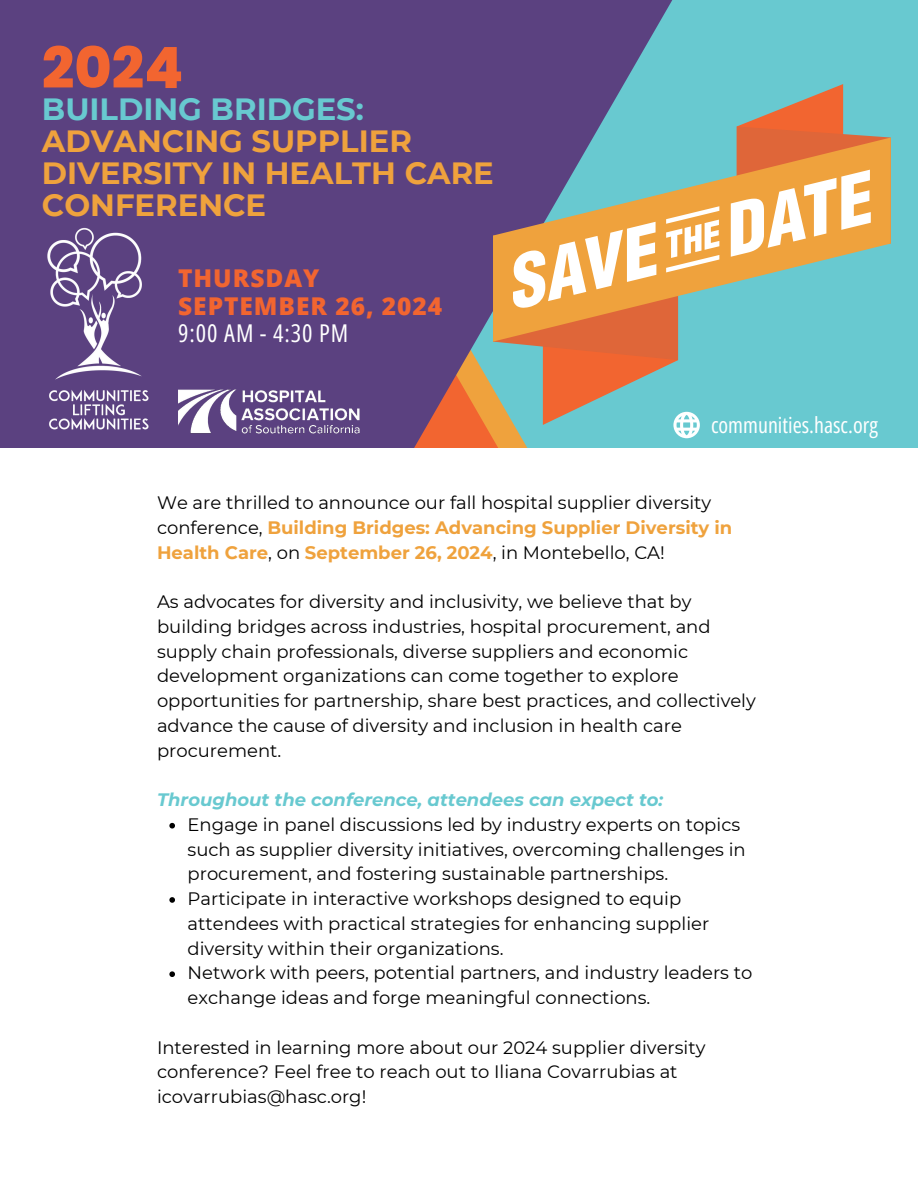
<style>
.page{position:relative;width:918px;height:1188px;background:#fff}
.page>*{position:absolute;margin:0;border:0;box-sizing:border-box;transform-origin:0 0}
.t1{font:800 57px "Poppins";color:#f26530}
.t2{font:700 30.75px/31.8px "Montserrat";color:#efa23d}
.t3{font:800 24.45px/27.8px "Open Sans";letter-spacing:.04em;color:#f26530}
.t4{font:24.45px "Open Sans Condensed";letter-spacing:.04em;color:#fff}
.t5{font:22.05px "Open Sans Condensed";color:#fff}
.t6{font:18px/24.8px "Montserrat";color:#000}
.t7{font:italic 700 18px "Montserrat";color:#68c9d0}
.s1{color:#68c9d0}
.s2{font-weight:700;color:#efa23d}
</style>
<div class="page">
<div style="left:370px;top:0;width:548px;height:520px;background:#68c9d0"></div>
<div style="left:0;top:0;width:673px;height:477px;background:#5b4180"></div>
<img style="left:47px;top:227px;width:102px;height:203px">
<svg style="left:553px;top:138px;width:283px;height:148px;fill:#68c9d0"></svg>
<svg style="left:493px;top:206px;width:226px;height:232px;background:#c2aa82"></svg>
<svg style="left:731px;top:84px;width:160px;height:173px"></svg>
<img style="left:178px;top:389px;width:182px;height:45px">
<div style="left:0;top:448px;width:918px;height:740px;background:#fff"></div>
<svg style="left:169px;top:823px;width:6px;height:6px"></svg>
<svg style="left:169px;top:897px;width:6px;height:6px"></svg>
<svg style="left:169px;top:971px;width:6px;height:6px"></svg>
<h3 class="t1" style="left:42px;top:28px;width:143px">2024</h3>
<h4 class="t2" style="left:42px;top:94px;width:453px"><span class="s1">BUILDING BRIDGES:<br></span>ADVANCING SUPPLIER<br>DIVERSITY IN HEALTH CARE<br>CONFERENCE</h4>
<p class="t3" style="left:178px;top:264px;width:266px">THURSDAY<br>SEPTEMBER 26, 2024</p>
<p class="t4" style="left:178px;top:316px;width:172px">9:00 AM - 4:30 PM</p>
<p class="t5" style="left:711px;top:410px;width:168px">communities.hasc.org</p>
<p class="t6" style="left:157px;top:490px;width:577px">We are thrilled to announce our fall hospital supplier diversity conference, <span class="s2">Building Bridges: Advancing Supplier Diversity in<br>Health Care</span>, on <span class="s2">September 26, 2024</span>, in Montebello, CA!</p>
<h5 class="t6" style="left:157px;top:589px;width:600px">As advocates for diversity and inclusivity, we believe that by building bridges across industries, hospital procurement, and supply chain professionals, diverse suppliers and economic development organizations can come together to explore opportunities for partnership, share best practices, and collectively advance the cause of diversity and inclusion in health care procurement.</h5>
<p class="t7" style="left:157px;top:789px;width:508px">Throughout the conference, attendees can expect to:</p>
<p class="t6" style="left:188px;top:812px;width:560px">Engage in panel discussions led by industry experts on topics such as supplier diversity initiatives, overcoming challenges in procurement, and fostering sustainable partnerships.</p>
<h6 class="t6" style="left:188px;top:886px;width:523px">Participate in interactive workshops designed to equip attendees with practical strategies for enhancing supplier diversity within their organizations.</h6>
<p class="t6" style="left:188px;top:960px;width:566px">Network with peers, potential partners, and industry leaders to exchange ideas and forge meaningful connections.</p>
<p class="t6" style="left:157px;top:1035px;width:550px">Interested in learning more about our 2024 supplier diversity conference? Feel free to reach out to Iliana Covarrubias at icovarrubias@hasc.org!</p>
</div>
